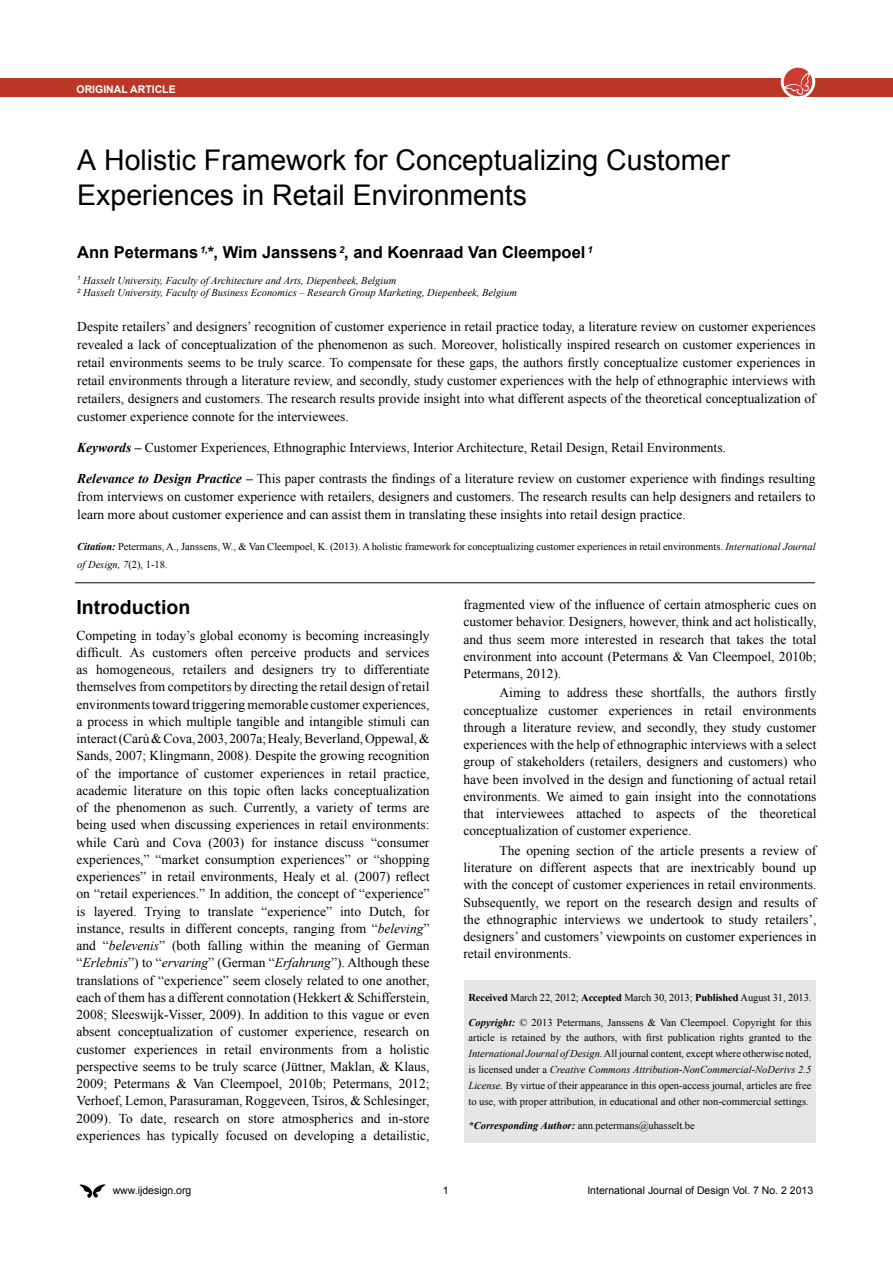
<style>
.page{position:relative;width:893px;height:1263px;background:#fff}
.page>*{position:absolute;margin:0;border:0;box-sizing:border-box;transform-origin:0 0}
.t1{font:28.5px/34.2px "Arial";color:#000}
.t2{font:700 19.5px "Arial";color:#000}
.t3{font:700 16.5px "Arial";color:#000}
.t4{font:13.5px/17.2px "Times New Roman";color:#000;text-align:justify}
.t5{font:10.5px/15.9px "Times New Roman";color:#000}
.t6{font:italic 10.5px/12.6px "Times New Roman";color:#000}
.t7{font:10.5px "Arial";color:#000}
.t8{font:700 10.5px "Arial";color:#fff}
.s1{font-weight:700;font-style:italic}
.s2{font-style:italic}
.s3{font-weight:700}
</style>
<div class="page">
<svg style="left:80px;top:1184px;width:25px;height:14px"></svg>
<div style="left:0;top:78px;width:893px;height:19px;background:#ba3626"></div>
<svg style="left:781px;top:64px;width:34px;height:35px"></svg>
<div style="left:784px;top:68px;width:28px;height:28px;background:#ce3c31;border-radius:50%"></div>
<svg style="left:784px;top:72px;width:26px;height:23px"></svg>
<div style="left:464px;top:980px;width:352px;height:163px;background:#e5e6e5"></div>
<hr style="left:75px;top:582px;width:740px;height:1px;background:#000">
<p class="t8" style="left:77px;top:82px;width:101px">ORIGINAL ARTICLE</p>
<h1 class="t1" style="left:77px;top:144px;width:654px">A Holistic Framework for Conceptualizing Customer<br>Experiences in Retail Environments</h1>
<p class="t3" style="left:77px;top:242px;width:517px">Ann Petermans <sup>1,</sup>*, Wim Janssens <sup>2</sup>, and Koenraad Van Cleempoel <sup>1</sup></p>
<p class="t6" style="left:77px;top:274px;width:441px"><sup>1</sup> Hasselt University, Faculty of Architecture and Arts, Diepenbeek, Belgium<br><sup>2</sup> Hasselt University, Faculty of Business Economics – Research Group Marketing, Diepenbeek, Belgium</p>
<p class="t4" style="left:77px;top:318px;width:740px;line-height:18px">Despite retailers’ and designers’ recognition of customer experience in retail practice today, a literature review on customer experiences revealed a lack of conceptualization of the phenomenon as such. Moreover, holistically inspired research on customer experiences in retail environments seems to be truly scarce. To compensate for these gaps, the authors firstly conceptualize customer experiences in retail environments through a literature review, and secondly, study customer experiences with the help of ethnographic interviews with retailers, designers and customers. The research results provide insight into what different aspects of the theoretical conceptualization of customer experience connote for the interviewees.</p>
<p class="t4" style="left:77px;top:439px;width:650px"><span class="s1">Keywords –</span> Customer Experiences, Ethnographic Interviews, Interior Architecture, Retail Design, Retail Environments.</p>
<p class="t4" style="left:77px;top:469px;width:740px;line-height:18px"><span class="s1">Relevance to Design Practice –</span> This paper contrasts the findings of a literature review on customer experience with findings resulting from interviews on customer experience with retailers, designers and customers. The research results can help designers and retailers to learn more about customer experience and can assist them in translating these insights into retail design practice.</p>
<p class="t5" style="left:77px;top:537px;width:740px;line-height:18px"><span class="s1">Citation:</span> Petermans, A., Janssens, W., &amp; Van Cleempoel, K. (2013). A holistic framework for conceptualizing customer experiences in retail environments. <span class="s2">International Journal of Design, 7</span>(2), 1-18.</p>
<h2 class="t2" style="left:77px;top:594px;width:115px">Introduction</h2>
<p class="t4" style="left:77px;top:626px;width:354px">Competing in today’s global economy is becoming increasingly difficult. As customers often perceive products and services as homogeneous, retailers and designers try to differentiate themselves from competitors by directing the retail design of retail environments toward triggering memorable customer experiences, a process in which multiple tangible and intangible stimuli can interact (Carù &amp; Cova, 2003, 2007a; Healy, Beverland, Oppewal, &amp; Sands, 2007; Klingmann, 2008). Despite the growing recognition of the importance of customer experiences in retail practice, academic literature on this topic often lacks conceptualization of the phenomenon as such. Currently, a variety of terms are being used when discussing experiences in retail environments: while Carù and Cova (2003) for instance discuss “consumer experiences,” “market consumption experiences” or “shopping experiences” in retail environments, Healy et al. (2007) reflect on “retail experiences.” In addition, the concept of “experience” is layered. Trying to translate “experience” into Dutch, for instance, results in different concepts, ranging from “<span class="s2">beleving</span>” and “<span class="s2">belevenis</span>” (both falling within the meaning of German “<span class="s2">Erlebnis</span>”) to “<span class="s2">ervaring</span>” (German “<span class="s2">Erfahrung</span>”). Although these translations of “experience” seem closely related to one another, each of them has a different connotation (Hekkert &amp; Schifferstein, 2008; Sleeswijk-Visser, 2009). In addition to this vague or even absent conceptualization of customer experience, research on customer experiences in retail environments from a holistic perspective seems to be truly scarce (Jüttner, Maklan, &amp; Klaus, 2009; Petermans &amp; Van Cleempoel, 2010b; Petermans, 2012; Verhoef, Lemon, Parasuraman, Roggeveen, Tsiros, &amp; Schlesinger, 2009). To date, research on store atmospherics and in-store experiences has typically focused on developing a detailistic,</p>
<p class="t4" style="left:463px;top:596px;width:354px">fragmented view of the influence of certain atmospheric cues on customer behavior. Designers, however, think and act holistically, and thus seem more interested in research that takes the total environment into account (Petermans &amp; Van Cleempoel, 2010b; Petermans, 2012).</p>
<p class="t4" style="left:463px;top:684px;width:354px;text-indent:36px">Aiming to address these shortfalls, the authors firstly conceptualize customer experiences in retail environments through a literature review, and secondly, they study customer experiences with the help of ethnographic interviews with a select group of stakeholders (retailers, designers and customers) who have been involved in the design and functioning of actual retail environments. We aimed to gain insight into the connotations that interviewees attached to aspects of the theoretical conceptualization of customer experience.</p>
<p class="t4" style="left:463px;top:841px;width:354px;text-indent:36px">The opening section of the article presents a review of literature on different aspects that are inextricably bound up with the concept of customer experiences in retail environments.<br>Subsequently, we report on the research design and results of the ethnographic interviews we undertook to study retailers’, designers’ and customers’ viewpoints on customer experiences in retail environments.</p>
<p class="t5" style="left:468px;top:989px;width:344px"><span class="s3">Received</span> March 22, 2012; <span class="s3">Accepted</span> March 30, 2013; <span class="s3">Published</span> August 31, 2013.</p>
<p class="t5" style="left:468px;top:1014px;width:344px;text-align:justify"><span class="s1">Copyright:</span> © 2013 Petermans, Janssens &amp; Van Cleempoel. Copyright for this article is retained by the authors, with first publication rights granted to the <span class="s2">International Journal of Design.</span> All journal content, except where otherwise noted, is licensed under a <span class="s2">Creative Commons Attribution-NonCommercial-NoDerivs 2.5<br>License.</span> By virtue of their appearance in this open-access journal, articles are free to use, with proper attribution, in educational and other non-commercial settings.</p>
<p class="t5" style="left:468px;top:1118px;width:228px"><span class="s1">*Corresponding Author:</span> ann.petermans@uhasselt.be</p>
<p class="t7" style="left:113px;top:1184px;width:80px">www.ijdesign.org</p>
<p class="t7" style="left:443px;top:1184px;width:7px">1</p>
<p class="t7" style="left:587px;top:1184px;width:227px">International Journal of Design Vol. 7 No. 2 2013</p>
</div>
